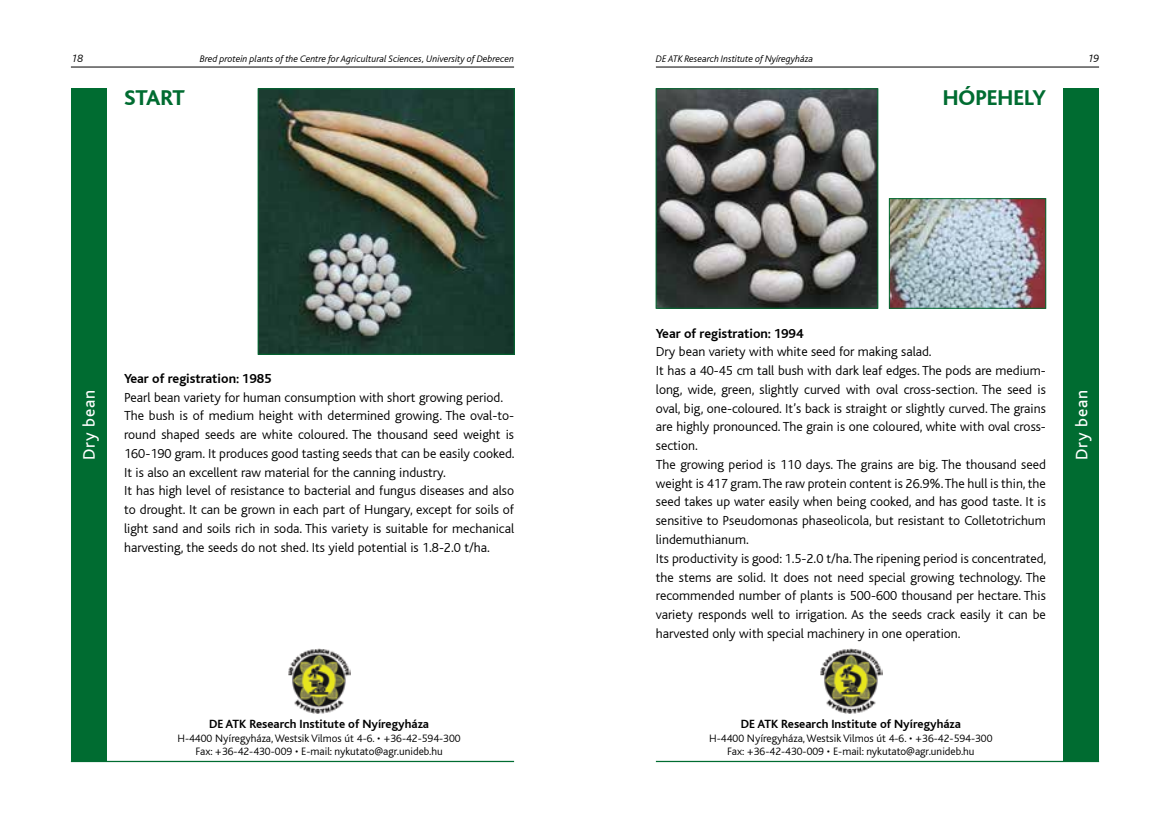
<style>
.page{position:relative;width:1170px;height:833px;background:#fff}
.page>*{position:absolute;margin:0;border:0;box-sizing:border-box;transform-origin:0 0}
.t1{font:800 22.5px "Bliss";color:#006c31}
.t2{font:17.5px "Bliss CE";letter-spacing:.04em;color:#fff}
.t3{font:300 13.75px/18.8px "Bliss CE";color:#000}
.t4{font:700 13.75px "Bliss CE";color:#000}
.t5{font:700 12.5px "Bliss CE";color:#000}
.t6{font:300 11.25px/13.5px "Bliss CE";color:#000;text-align:center}
.t7{font:italic 300 11.25px "Bliss CE";color:#000}
.t8{font:italic 300 10px "Bliss CE";color:#000}
</style>
<div class="page">
<hr style="left:71px;top:67px;width:443px;height:1px;background:#000">
<hr style="left:656px;top:67px;width:442px;height:1px;background:#000">
<div style="left:71px;top:89px;width:35px;height:673px;background:#006c31"></div>
<img style="left:260px;top:91px;width:252px;height:261px">
<div style="left:258px;top:89px;width:256px;height:265px;border:1px solid #006c31"></div>
<div style="left:1063px;top:89px;width:35px;height:673px;background:#006c31"></div>
<img style="left:657px;top:91px;width:219px;height:215px">
<div style="left:655px;top:89px;width:223px;height:219px;border:1px solid #006c31"></div>
<img style="left:891px;top:200px;width:152px;height:106px">
<div style="left:889px;top:198px;width:156px;height:110px;border:1px solid #006c31"></div>
<hr style="left:71px;top:761px;width:443px;height:1px;background:#006c31">
<hr style="left:656px;top:761px;width:442px;height:1px;background:#006c31">
<img style="left:288px;top:648px;width:62px;height:65px">
<img style="left:820px;top:648px;width:62px;height:65px">
<p class="t7" style="left:72px;top:52px;width:13px">18</p>
<p class="t8" style="left:200px;top:53px;width:316px">Bred protein plants of the Centre for Agricultural Sciences, University of Debrecen</p>
<p class="t7" style="left:1087px;top:52px;width:12px">19</p>
<p class="t8" style="left:656px;top:53px;width:159px">DE ATK Research Institute of Nyíregyháza</p>
<h1 class="t1" style="left:124px;top:86px;width:62px">START</h1>
<p class="t2" style="left:79px;top:460px;width:71px;rotate:-90deg">Dry bean</p>
<p class="t4" style="left:124px;top:370px;width:149px">Year of registration: 1985</p>
<p class="t3" style="left:124px;top:388px;width:392px">Pearl bean variety for human consumption with short growing period.<br>The bush is of medium height with determined growing. The oval-to&shy;round shaped seeds are white coloured. The thousand seed weight is 160-190 gram. It produces good tasting seeds that can be easily cooked.<br>It is also an excellent raw material for the canning industry.<br>It has high level of resistance to bacterial and fungus diseases and also to drought. It can be grown in each part of Hungary, except for soils of light sand and soils rich in soda. This variety is suitable for mechanical harvesting, the seeds do not shed. Its yield potential is 1.8-2.0 t/ha.</p>
<p class="t5" style="left:209px;top:717px;width:221px">DE ATK Research Institute of Nyíregyháza</p>
<p class="t6" style="left:177px;top:731px;width:285px">H-4400 Nyíregyháza,Westsik Vilmos út 4-6. • +36-42-594-300<br>Fax: +36-42-430-009 • E-mail: nykutato@agr.unideb.hu</p>
<h1 class="t1" style="left:942px;top:86px;width:105px">HÓPEHELY</h1>
<p class="t4" style="left:656px;top:325px;width:149px">Year of registration: 1994</p>
<p class="t3" style="left:655px;top:342px;width:392px">Dry bean variety with white seed for making salad.<br>It has a 40-45 cm tall bush with dark leaf edges. The pods are medium&shy;long, wide, green, slightly curved with oval cross-section. The seed is oval, big, one-coloured. It’s back is straight or slightly curved. The grains are highly pronounced. The grain is one coloured, white with oval cross&shy;section.<br>The growing period is 110 days. The grains are big. The thousand seed weight is 417 gram.The raw protein content is 26.9%.The hull is thin, the seed takes up water easily when being cooked, and has good taste. It is sensitive to Pseudomonas phaseolicola, but resistant to Colletotrichum lindemuthianum.<br>Its productivity is good: 1.5-2.0 t/ha.The ripening period is concentrated, the stems are solid. It does not need special growing technology. The recommended number of plants is 500-600 thousand per hectare. This variety responds well to irrigation. As the seeds crack easily it can be harvested only with special machinery in one operation.</p>
<p class="t2" style="left:1071px;top:460px;width:71px;rotate:-90deg">Dry bean</p>
<p class="t5" style="left:740px;top:717px;width:221px">DE ATK Research Institute of Nyíregyháza</p>
<p class="t6" style="left:709px;top:731px;width:285px">H-4400 Nyíregyháza,Westsik Vilmos út 4-6. • +36-42-594-300<br>Fax: +36-42-430-009 • E-mail: nykutato@agr.unideb.hu</p>
</div>
